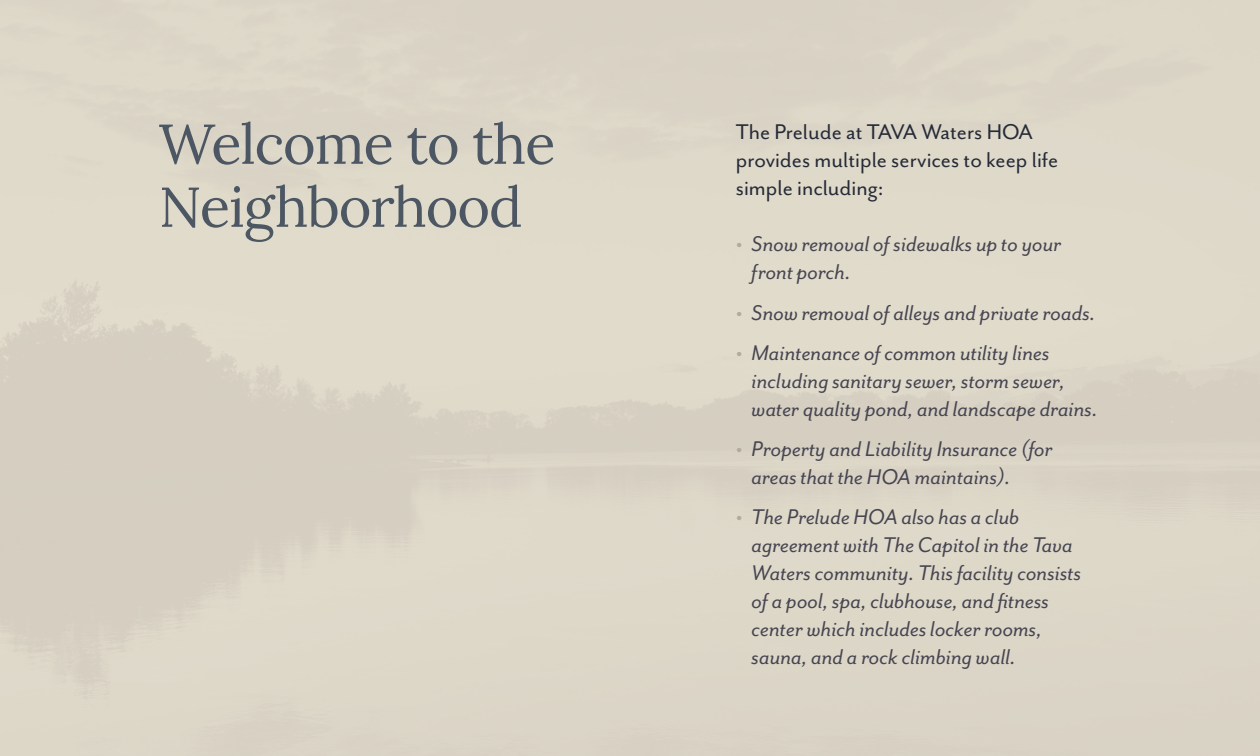
<style>
.page{position:relative;width:1260px;height:756px;background:#fff}
.page>*{position:absolute;margin:0;border:0;box-sizing:border-box;transform-origin:0 0}
.t1{font:56px/63px "Lora";letter-spacing:-.02em;color:#4c5763}
.t2{font:italic 24.5px/28px "Mr Eaves San OT";color:#464551}
.t3{font:24.5px/28px "Mr Eaves San OT";color:#262b38}
.s1{font-weight:700;font-style:normal;color:#b5a99d}
</style>
<div class="page">
<h1 class="t1" style="left:159px;top:109px;width:398px">Welcome to the<br>Neighborhood</h1>
<p class="t3" style="left:736px;top:118px;width:324px">The Prelude at TAVA Waters HOA provides multiple services to keep life simple including:</p>
<p class="t2" style="left:752px;top:230px;width:312px;text-indent:-16px"><span class="s1">•</span> Snow removal of sidewalks up to your front porch.</p>
<p class="t2" style="left:736px;top:298px;width:361px"><span class="s1">•</span> Snow removal of alleys and private roads.</p>
<p class="t2" style="left:752px;top:339px;width:348px;text-indent:-16px"><span class="s1">•</span> Maintenance of common utility lines including sanitary sewer, storm sewer, water quality pond, and landscape drains.</p>
<p class="t2" style="left:752px;top:435px;width:303px;text-indent:-16px"><span class="s1">•</span> Property and Liability Insurance (for areas that the HOA maintains).</p>
<p class="t2" style="left:752px;top:503px;width:331px;text-indent:-16px"><span class="s1">•</span> The Prelude HOA also has a club agreement with The Capitol in the Tava Waters community. This facility consists of a pool, spa, clubhouse, and fitness center which includes locker rooms, sauna, and a rock climbing wall.</p>
</div>
